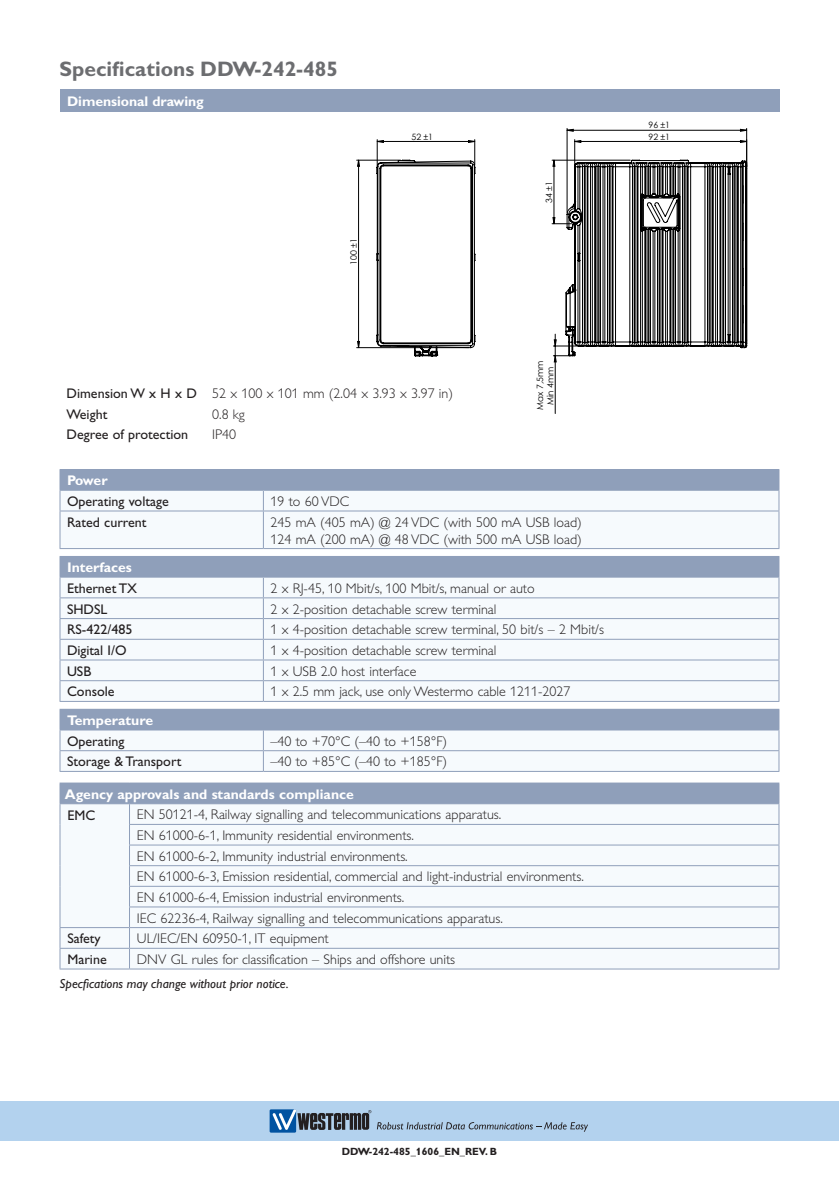
<style>
.page{position:relative;width:839px;height:1186px;background:#fff}
.page>*{position:absolute;margin:0;border:0;box-sizing:border-box;transform-origin:0 0}
.Rubbe_Specifications{font:700 21px "Gill Alt One Mod";color:#6c6d70}
.Bildtext{font:300 14px/17px "Gill Alt One Mod";color:#231f20}
.Bildtext-2{font:14px "Gill Alt One Mod";color:#231f20}
.Tabellrubrik{font:700 14px "Gill Alt One Mod";color:#fff}
.Bildtext-3{font:700 14px "Gill Alt One Mod";color:#fff}
.TekniskaDataRubriker{font:700 14px "Gill Alt One Mod";letter-spacing:-.005em;color:#fff}
.Brödtext{font:italic 13.12px "Gill Alt One Mod";color:#231f20}
.t1{font:700 10.5px "Gill Alt One Mod";color:#231f20}
.t2{font:8.75px "Century Gothic";color:#000}
</style>
<div class="page">
<div style="left:0;top:1101px;width:838px;height:40px;background:#b3d2ee"></div>
<div style="left:269px;top:1109px;width:27px;height:23px;background:#0153a1"></div>
<svg style="left:272px;top:1109px;width:99px;height:21px"></svg>
<svg style="left:377px;top:1122px;width:211px;height:9px"></svg>
<div style="left:60px;top:89px;width:719px;height:23px;background:#8f9fba"></div>
<div style="left:60px;top:469px;width:718px;height:21px;background:#8f9fba"></div>
<div style="left:61px;top:491px;width:717px;height:57px;background:#f6fafd"></div>
<hr style="left:263px;top:469px;width:516px;height:1px;background:#8f9fba">
<hr style="left:60px;top:490px;width:203px;height:1px;background:#8f9fba">
<svg style="left:60px;top:490px;width:1px;height:20px"></svg>
<hr style="left:263px;top:490px;width:516px;height:1px;background:#8f9fba">
<svg style="left:263px;top:491px;width:1px;height:19px"></svg>
<svg style="left:778px;top:470px;width:1px;height:40px"></svg>
<hr style="left:60px;top:510px;width:203px;height:1px;background:#8f9fba">
<hr style="left:60px;top:511px;width:1px;height:37px;background:#8f9fba">
<hr style="left:263px;top:510px;width:516px;height:1px;background:#8f9fba">
<hr style="left:263px;top:511px;width:1px;height:37px;background:#8f9fba">
<hr style="left:778px;top:511px;width:1px;height:37px;background:#8f9fba">
<hr style="left:60px;top:548px;width:203px;height:1px;background:#8f9fba">
<hr style="left:263px;top:548px;width:516px;height:1px;background:#8f9fba">
<div style="left:60px;top:556px;width:718px;height:21px;background:#8f9fba"></div>
<div style="left:61px;top:578px;width:717px;height:123px;background:#f6fafd"></div>
<hr style="left:263px;top:556px;width:516px;height:1px;background:#8f9fba">
<hr style="left:60px;top:577px;width:203px;height:1px;background:#8f9fba">
<hr style="left:263px;top:577px;width:516px;height:1px;background:#8f9fba">
<hr style="left:60px;top:597px;width:203px;height:1px;background:#8f9fba">
<hr style="left:263px;top:597px;width:516px;height:1px;background:#8f9fba">
<hr style="left:60px;top:618px;width:203px;height:1px;background:#8f9fba">
<hr style="left:263px;top:618px;width:516px;height:1px;background:#8f9fba">
<hr style="left:60px;top:639px;width:203px;height:1px;background:#8f9fba">
<hr style="left:263px;top:639px;width:516px;height:1px;background:#8f9fba">
<hr style="left:60px;top:659px;width:203px;height:1px;background:#8f9fba">
<hr style="left:263px;top:659px;width:516px;height:1px;background:#8f9fba">
<hr style="left:60px;top:680px;width:203px;height:1px;background:#8f9fba">
<svg style="left:60px;top:577px;width:1px;height:124px"></svg>
<hr style="left:263px;top:680px;width:516px;height:1px;background:#8f9fba">
<svg style="left:263px;top:577px;width:1px;height:124px"></svg>
<svg style="left:778px;top:557px;width:1px;height:144px"></svg>
<hr style="left:60px;top:701px;width:203px;height:1px;background:#8f9fba">
<hr style="left:263px;top:701px;width:516px;height:1px;background:#8f9fba">
<svg style="left:60px;top:709px;width:719px;height:62px"></svg>
<hr style="left:60px;top:771px;width:203px;height:1px;background:#8f9fba">
<hr style="left:263px;top:771px;width:516px;height:1px;background:#8f9fba">
<div style="left:60px;top:783px;width:718px;height:20px;background:#8f9fba"></div>
<div style="left:61px;top:804px;width:717px;height:164px;background:#f6fafd"></div>
<hr style="left:129px;top:844px;width:650px;height:1px;background:#8f9fba">
<hr style="left:129px;top:865px;width:650px;height:1px;background:#8f9fba">
<hr style="left:129px;top:886px;width:650px;height:1px;background:#8f9fba">
<hr style="left:129px;top:906px;width:650px;height:1px;background:#8f9fba">
<hr style="left:129px;top:927px;width:650px;height:1px;background:#8f9fba">
<hr style="left:60px;top:948px;width:69px;height:1px;background:#8f9fba">
<hr style="left:129px;top:948px;width:650px;height:1px;background:#8f9fba">
<hr style="left:60px;top:968px;width:69px;height:1px;background:#8f9fba">
<hr style="left:129px;top:968px;width:650px;height:1px;background:#8f9fba">
<hr style="left:60px;top:782px;width:69px;height:1px;background:#8f9fba">
<hr style="left:129px;top:782px;width:650px;height:1px;background:#8f9fba">
<svg style="left:778px;top:783px;width:1px;height:185px"></svg>
<hr style="left:129px;top:803px;width:650px;height:1px;background:#8f9fba">
<hr style="left:129px;top:824px;width:650px;height:1px;background:#8f9fba">
<hr style="left:60px;top:803px;width:69px;height:1px;background:#8f9fba">
<svg style="left:60px;top:804px;width:1px;height:164px"></svg>
<svg style="left:129px;top:804px;width:1px;height:164px"></svg>
<hr style="left:60px;top:927px;width:69px;height:1px;background:#8f9fba">
<hr style="left:746px;top:128px;width:1px;height:39px;background:#000">
<hr style="left:566px;top:128px;width:1px;height:84px;background:#000">
<hr style="left:554px;top:356px;width:1px;height:57px;background:#000">
<hr style="left:356px;top:160px;width:44px;height:1px;background:#000">
<hr style="left:356px;top:347px;width:112px;height:1px;background:#000">
<svg style="left:566px;top:129px;width:180px;height:3px"></svg>
<svg style="left:357px;top:160px;width:3px;height:188px"></svg>
<svg style="left:552px;top:140px;width:195px;height:222px"></svg>
<svg style="left:376px;top:140px;width:99px;height:217px"></svg>
<p class="Rubbe_Specifications" style="left:60px;top:57px;width:280px">Specifications DDW-242-485</p>
<p class="TekniskaDataRubriker" style="left:67px;top:93px;width:138px">Dimensional drawing</p>
<p class="t2" style="left:347px;top:265px;width:28px;rotate:-90deg">100 ±1</p>
<p class="t2" style="left:411px;top:130px;width:23px">52 ±1</p>
<p class="Bildtext-2" style="left:67px;top:385px;width:132px">Dimension W x H x D</p>
<p class="Bildtext" style="left:212px;top:385px;width:242px">52 x 100 x 101 mm (2.04 x 3.93 x 3.97 in)</p>
<p class="Bildtext-2" style="left:67px;top:406px;width:42px">Weight</p>
<p class="Bildtext" style="left:212px;top:405px;width:34px">0.8 kg</p>
<p class="Bildtext-2" style="left:67px;top:427px;width:123px">Degree of protection</p>
<p class="Bildtext" style="left:212px;top:426px;width:26px">IP40</p>
<p class="t2" style="left:542px;top:203px;width:23px;rotate:-90deg">34 ±1</p>
<p class="t2" style="left:533px;top:410px;width:50px;rotate:-90deg">Max 7,5mm</p>
<p class="t2" style="left:544px;top:405px;width:40px;rotate:-90deg">Min 4mm</p>
<p class="Bildtext-3" style="left:67px;top:473px;width:42px">Power</p>
<p class="Bildtext-2" style="left:67px;top:494px;width:103px">Operating voltage</p>
<p class="Bildtext" style="left:270px;top:493px;width:80px">19 to 60 VDC</p>
<p class="Bildtext-2" style="left:67px;top:514px;width:81px">Rated current</p>
<p class="Bildtext" style="left:270px;top:513px;width:313px">245 mA (405 mA) @ 24 VDC (with 500 mA USB load)<br>124 mA (200 mA) @ 48 VDC (with 500 mA USB load)</p>
<p class="Bildtext-3" style="left:67px;top:559px;width:66px">Interfaces</p>
<p class="Bildtext-2" style="left:67px;top:580px;width:72px">Ethernet TX</p>
<p class="Bildtext" style="left:270px;top:580px;width:266px">2 x RJ-45, 10 Mbit/s, 100 Mbit/s, manual or auto</p>
<p class="Bildtext-2" style="left:67px;top:601px;width:42px">SHDSL</p>
<p class="Bildtext" style="left:270px;top:600px;width:228px">2 x 2-position detachable screw terminal</p>
<p class="Bildtext-2" style="left:67px;top:622px;width:67px">RS-422/485</p>
<p class="Bildtext" style="left:270px;top:621px;width:335px">1 x 4-position detachable screw terminal, 50 bit/s – 2 Mbit/s</p>
<p class="Bildtext-2" style="left:67px;top:642px;width:61px">Digital I/O</p>
<p class="Bildtext" style="left:270px;top:642px;width:228px">1 x 4-position detachable screw terminal</p>
<p class="Bildtext-2" style="left:67px;top:663px;width:26px">USB</p>
<p class="Bildtext" style="left:270px;top:662px;width:147px">1 x USB 2.0 host interface</p>
<p class="Bildtext-2" style="left:67px;top:684px;width:49px">Console</p>
<p class="Bildtext" style="left:270px;top:683px;width:301px">1 x 2.5 mm jack, use only Westermo cable 1211-2027</p>
<p class="Bildtext-3" style="left:67px;top:712px;width:88px">Temperature</p>
<p class="Bildtext-2" style="left:67px;top:733px;width:59px">Operating</p>
<p class="Bildtext" style="left:270px;top:732px;width:178px">–40 to +70°C (–40 to +158°F)</p>
<p class="Bildtext-2" style="left:67px;top:754px;width:116px">Storage &amp; Transport</p>
<p class="Bildtext" style="left:270px;top:753px;width:178px">–40 to +85°C (–40 to +185°F)</p>
<p class="Tabellrubrik" style="left:65px;top:786px;width:290px">Agency approvals and standards compliance</p>
<p class="Bildtext-2" style="left:67px;top:807px;width:29px">EMC</p>
<p class="Bildtext" style="left:137px;top:806px;width:366px">EN 50121-4, Railway signalling and telecommunications apparatus.</p>
<p class="Bildtext" style="left:137px;top:827px;width:278px">EN 61000-6-1, Immunity residential environments.</p>
<p class="Bildtext" style="left:137px;top:847px;width:272px">EN 61000-6-2, Immunity industrial environments.</p>
<p class="Bildtext" style="left:137px;top:868px;width:448px">EN 61000-6-3, Emission residential, commercial and light-industrial environments.</p>
<p class="Bildtext" style="left:137px;top:889px;width:269px">EN 61000-6-4, Emission industrial environments.</p>
<p class="Bildtext" style="left:137px;top:909px;width:367px">IEC 62236-4, Railway signalling and telecommunications apparatus.</p>
<p class="Bildtext-2" style="left:67px;top:931px;width:35px">Safety</p>
<p class="Bildtext" style="left:137px;top:930px;width:193px">UL/IEC/EN 60950-1, IT equipment</p>
<p class="Bildtext-2" style="left:67px;top:951px;width:41px">Marine</p>
<p class="Bildtext" style="left:137px;top:951px;width:320px">DNV GL rules for classification – Ships and offshore units</p>
<p class="Brödtext" style="left:60px;top:976px;width:230px">Specfications may change without prior notice.</p>
<p class="t2" style="left:648px;top:119px;width:23px">96 ±1</p>
<p class="t2" style="left:648px;top:130px;width:23px">92 ±1</p>
<p class="t1" style="left:342px;top:1146px;width:157px">DDW-242-485_1606_EN_REV. B</p>
</div>
